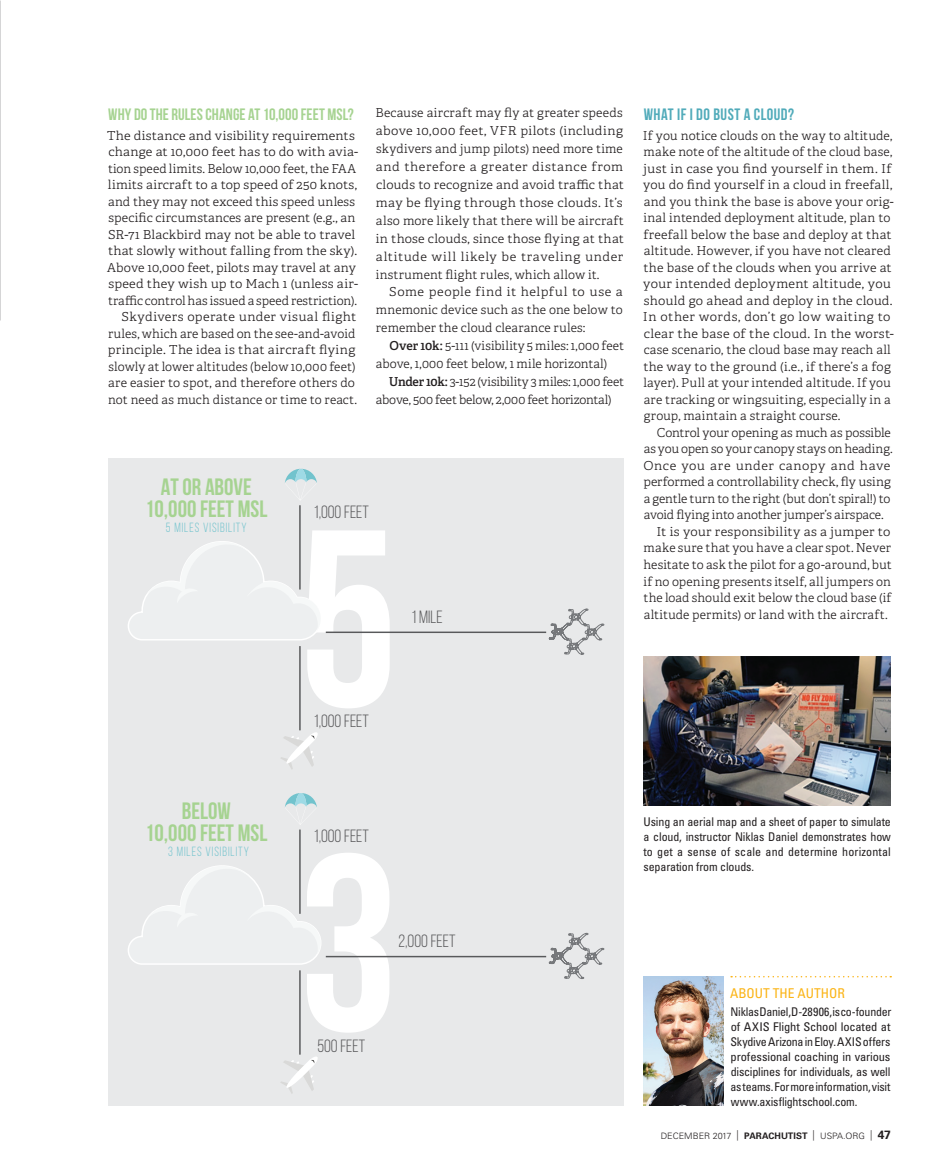
<style>
.page{position:relative;width:945px;height:1168px;background:#fff}
.page>*{position:absolute;margin:0;border:0;box-sizing:border-box;transform-origin:0 0}
.t1{font:700 251.4px/324.1px "Bebas Neue";color:#fff}
.t2{font:700 23.7px/22.2px "Bebas Neue";color:#a6d391;text-align:center}
.t3{font:17.7px "Bebas Neue";color:#59595b}
.Body_text{font:700 16.5px "Bebas Neue";letter-spacing:.005em;color:#a6d391}
.Body_text-2{font:700 16.5px "Bebas Neue";letter-spacing:.03em;color:#51abba}
.Paragraph_Style_1{font:condensed 13.5px "Univers";color:#fbb416}
.t4{font:13.35px "Bebas Neue";letter-spacing:.075em;color:#72c3cd;scale:.94 1}
.Body_text-3{font:300 12.3px/16.5px "Adelle Basic";letter-spacing:.01em;color:#231f20}
.Body_text-4{font:300 12.3px/16.5px "Adelle Basic";letter-spacing:.01em;color:#231f20;scale:1.05 1}
.Body_text-5{font:300 12.3px/17.9px "Adelle Basic";letter-spacing:-.015em;color:#231f20}
.About_Author_Copy{font:condensed 12px/15px "Univers";letter-spacing:-.01em;color:#231f20;text-align:justify}
.t5{font:300 8.85px "Univers";color:#231f20}
.s1{font-weight:600}
.s2{font-stretch:condensed;font-size:10.5px}
.s3{font-weight:700;font-size:9px}
.s4{font-weight:700;font-size:12px}
</style>
<div class="page">
<div style="left:108px;top:459px;width:515px;height:647px;background:#e8e9ea"></div>
<svg style="left:549px;top:608px;width:56px;height:47px"></svg>
<svg style="left:128px;top:541px;width:193px;height:100px"></svg>
<hr style="left:326px;top:631px;width:220px;height:2px;background:#58595b">
<hr style="left:299px;top:505px;width:2px;height:84px;background:#58595b">
<hr style="left:299px;top:646px;width:2px;height:84px;background:#58595b">
<svg style="left:281px;top:732px;width:37px;height:37px"></svg>
<svg style="left:285px;top:469px;width:32px;height:31px"></svg>
<svg style="left:549px;top:932px;width:56px;height:47px"></svg>
<svg style="left:128px;top:865px;width:193px;height:100px"></svg>
<hr style="left:326px;top:956px;width:220px;height:1px;background:#58595b">
<hr style="left:299px;top:829px;width:2px;height:85px;background:#58595b">
<hr style="left:299px;top:970px;width:2px;height:84px;background:#58595b">
<svg style="left:281px;top:1057px;width:37px;height:37px"></svg>
<svg style="left:285px;top:793px;width:32px;height:32px"></svg>
<img style="left:644px;top:656px;width:247px;height:149px">
<svg style="left:731px;top:976px;width:160px;height:1px"></svg>
<img style="left:644px;top:976px;width:80px;height:130px">
<p class="Body_text" style="left:108px;top:106px;width:247px">WHY DO THE RULES CHANGE AT 10,000 FEET MSL?</p>
<p class="Body_text-4" style="left:107px;top:127px;width:241px">The distance and visibility requirements change at 10,000 feet has to do with avia&shy;tion speed limits. Below 10,000 feet, the FAA limits aircraft to a top speed of 250 knots, and they may not exceed this speed unless specific circumstances are present (e.g., an SR-71 Blackbird may not be able to travel that slowly without falling from the sky).<br>Above 10,000 feet, pilots may travel at any speed they wish up to Mach 1 (unless air&shy;traffic control has issued a speed restriction).</p>
<p class="Body_text-4" style="left:108px;top:309px;width:239px;text-indent:14px">Skydivers operate under visual flight rules, which are based on the see-and-avoid principle. The idea is that aircraft flying slowly at lower altitudes (below 10,000 feet) are easier to spot, and therefore others do not need as much distance or time to react.</p>
<p class="Body_text-3" style="left:375px;top:104px;width:250px;line-height:17.9px;text-align:justify">Because aircraft may fly at greater speeds above 10,000 feet, VFR pilots (including skydivers and jump pilots) need more time and therefore a greater distance from clouds to recognize and avoid traffic that may be flying through those clouds. It’s also more likely that there will be aircraft in those clouds, since those flying at that altitude will likely be traveling under instrument flight rules, which allow it.</p>
<p class="Body_text-4" style="left:376px;top:283px;width:237px;line-height:17.9px;text-align:justify;text-indent:13px">Some people find it helpful to use a mnemonic device such as the one below to remember the cloud clearance rules:</p>
<p class="Body_text-3" style="left:376px;top:337px;width:250px;line-height:17.9px;text-indent:13px"><span class="s1">Over 10k:</span> 5-111 (visibility 5 miles: 1,000 feet above, 1,000 feet below, 1 mile horizontal)</p>
<p class="Body_text-5" style="left:376px;top:373px;width:250px;text-indent:13px"><span class="s1">Under 10k:</span> 3-152 (visibility 3 miles: 1,000 feet above, 500 feet below, 2,000 feet horizontal)</p>
<p class="t2" style="left:145px;top:475px;width:124px">AT OR ABOVE<br>10,000 FEET MSL</p>
<p class="t4" style="left:166px;top:521px;width:87px">5 MILES VISIBILITY</p>
<p class="t2" style="left:145px;top:799px;width:124px">BELOW<br>10,000 FEET MSL</p>
<p class="t4" style="left:168px;top:844px;width:87px">3 MILES VISIBILITY</p>
<p class="t3" style="left:314px;top:502px;width:57px">1,000 FEET</p>
<p class="t1" style="left:298px;top:454px;width:101px">5<br>3</p>
<p class="t3" style="left:314px;top:711px;width:57px">1,000 FEET</p>
<p class="t3" style="left:314px;top:826px;width:57px">1,000 FEET</p>
<p class="t3" style="left:317px;top:1036px;width:49px">500 FEET</p>
<p class="t3" style="left:412px;top:607px;width:33px">1 MILE</p>
<p class="t3" style="left:399px;top:932px;width:58px">2,000 FEET</p>
<p class="Body_text-2" style="left:644px;top:106px;width:152px">WHAT IF I DO BUST A CLOUD?</p>
<p class="Body_text-3" style="left:643px;top:127px;width:252px">If you notice clouds on the way to altitude, make note of the altitude of the cloud base, just in case you find yourself in them. If you do find yourself in a cloud in freefall, and you think the base is above your orig&shy;inal intended deployment altitude, plan to freefall below the base and deploy at that altitude. However, if you have not cleared the base of the clouds when you arrive at your intended deployment altitude, you should go ahead and deploy in the cloud.<br>In other words, don’t go low waiting to clear the base of the cloud. In the worst&shy;case scenario, the cloud base may reach all the way to the ground (i.e., if there’s a fog layer). Pull at your intended altitude. If you are tracking or wingsuiting, especially in a group, maintain a straight course.</p>
<p class="Body_text-3" style="left:643px;top:424px;width:251px;text-indent:14px">Control your opening as much as possible as you open so your canopy stays on heading.<br>Once you are under canopy and have performed a controllability check, fly using a gentle turn to the right (but don’t spiral!) to avoid flying into another jumper’s airspace.</p>
<p class="Body_text-4" style="left:644px;top:523px;width:238px;text-align:justify;text-indent:13px">It is your responsibility as a jumper to make sure that you have a clear spot. Never hesitate to ask the pilot for a go-around, but if no opening presents itself, all jumpers on the load should exit below the cloud base (if altitude permits) or land with the aircraft.</p>
<p class="About_Author_Copy" style="left:644px;top:813px;width:249px">Using an aerial map and a sheet of paper to simulate a cloud, instructor Niklas Daniel demonstrates how to get a sense of scale and determine horizontal separation from clouds.</p>
<p class="Paragraph_Style_1" style="left:730px;top:984px;width:116px">ABOUT THE AUTHOR</p>
<p class="About_Author_Copy" style="left:730px;top:1004px;width:162px">Niklas Daniel, D-28906, is co-founder of AXIS Flight School located at Skydive Arizona in Eloy. AXIS offers professional coaching in various disciplines for individuals, as well as teams. For more information, visit www.axisflightschool.com.</p>
<p class="t5" style="left:661px;top:1130px;width:232px">DECEMBER 2017 <span class="s2">|</span> <span class="s3">PARACHUTIST</span> <span class="s2">|</span> USPA.ORG <span class="s2">|</span> <span class="s4">47</span></p>
</div>
